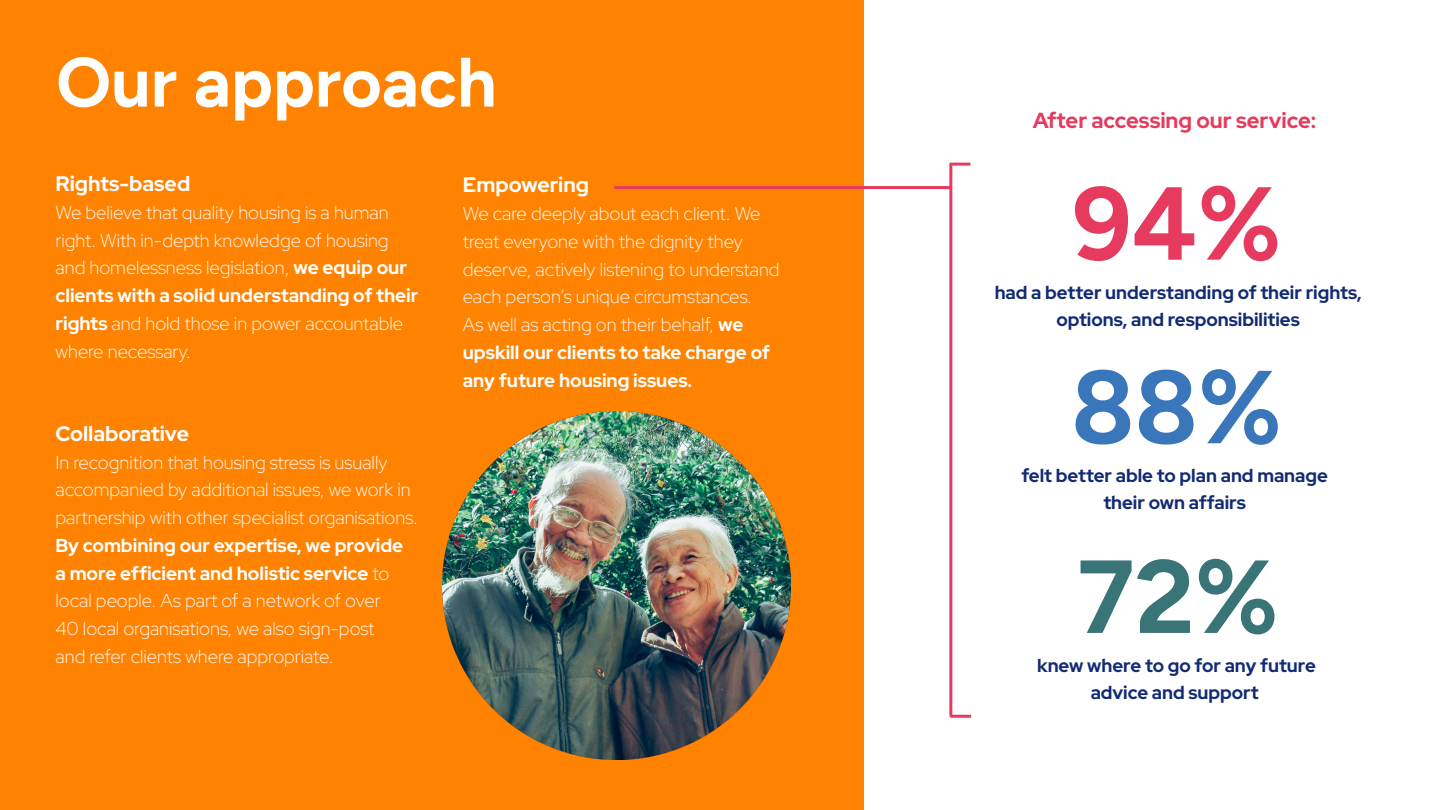
<style>
.page{position:relative;width:1440px;height:810px;background:#fff}
.page>*{position:absolute;margin:0;border:0;box-sizing:border-box;transform-origin:0 0}
.t1{font:300 103.5px "Figtree";color:#e63a5e}
.t2{font:300 103.5px "Figtree";color:#3976ba}
.t3{font:300 103.5px "Figtree";color:#397477}
.t4{font:300 69.75px "Figtree";color:#fff}
.t5{font:300 21.75px "Red Hat Display";color:#e63a5e}
.t6{font:300 21px "Red Hat Display";color:#fff}
.t7{font:300 18.75px/27.8px "Red Hat Display";color:#fff}
.t8{font:300 18.45px/27.4px "Red Hat Display";color:#132b73;text-align:center}
</style>
<div class="page">
<div style="left:0;top:0;width:864px;height:810px;background:#ff8200"></div>
<hr style="left:949px;top:164px;width:3px;height:553px;background:#e63a5e">
<hr style="left:950px;top:163px;width:20px;height:3px;background:#e63a5e">
<hr style="left:950px;top:715px;width:21px;height:3px;background:#e63a5e">
<hr style="left:614px;top:186px;width:338px;height:3px;background:#e63a5e">
<img style="left:443px;top:412px;width:347px;height:347px">
<h2 class="t4" style="left:56px;top:43px;width:442px">Our approach</h2>
<p class="t6" style="left:56px;top:170px;width:136px">Rights-based</p>
<p class="t7" style="left:56px;top:198px;width:365px">We believe that quality housing is a human right. With in-depth knowledge of housing and homelessness legislation, we equip our clients with a solid understanding of their rights and hold those in power accountable where necessary.</p>
<p class="t6" style="left:56px;top:420px;width:135px">Collaborative</p>
<p class="t7" style="left:56px;top:448px;width:364px">In recognition that housing stress is usually accompanied by additional issues, we work in partnership with other specialist organisations.<br>By combining our expertise, we provide a more efficient and holistic service to local people. As part of a network of over<br>40 local organisations, we also sign-post<br>and refer clients where appropriate.</p>
<p class="t6" style="left:463px;top:171px;width:128px">Empowering</p>
<p class="t7" style="left:463px;top:199px;width:318px">We care deeply about each client. We treat everyone with the dignity they deserve, actively listening to understand each person’s unique circumstances.<br>As well as acting on their behalf, we upskill our clients to take charge of any future housing issues.</p>
<p class="t5" style="left:1033px;top:106px;width:285px">After accessing our service:</p>
<h1 class="t1" style="left:1072px;top:165px;width:211px">94%</h1>
<p class="t8" style="left:995px;top:278px;width:369px">had a better understanding of their rights, options, and responsibilities</p>
<h1 class="t2" style="left:1071px;top:349px;width:212px">88%</h1>
<p class="t8" style="left:1021px;top:461px;width:308px">felt better able to plan and manage their own affairs</p>
<h1 class="t3" style="left:1077px;top:539px;width:203px">72%</h1>
<p class="t8" style="left:1037px;top:651px;width:280px">knew where to go for any future advice and support</p>
</div>
